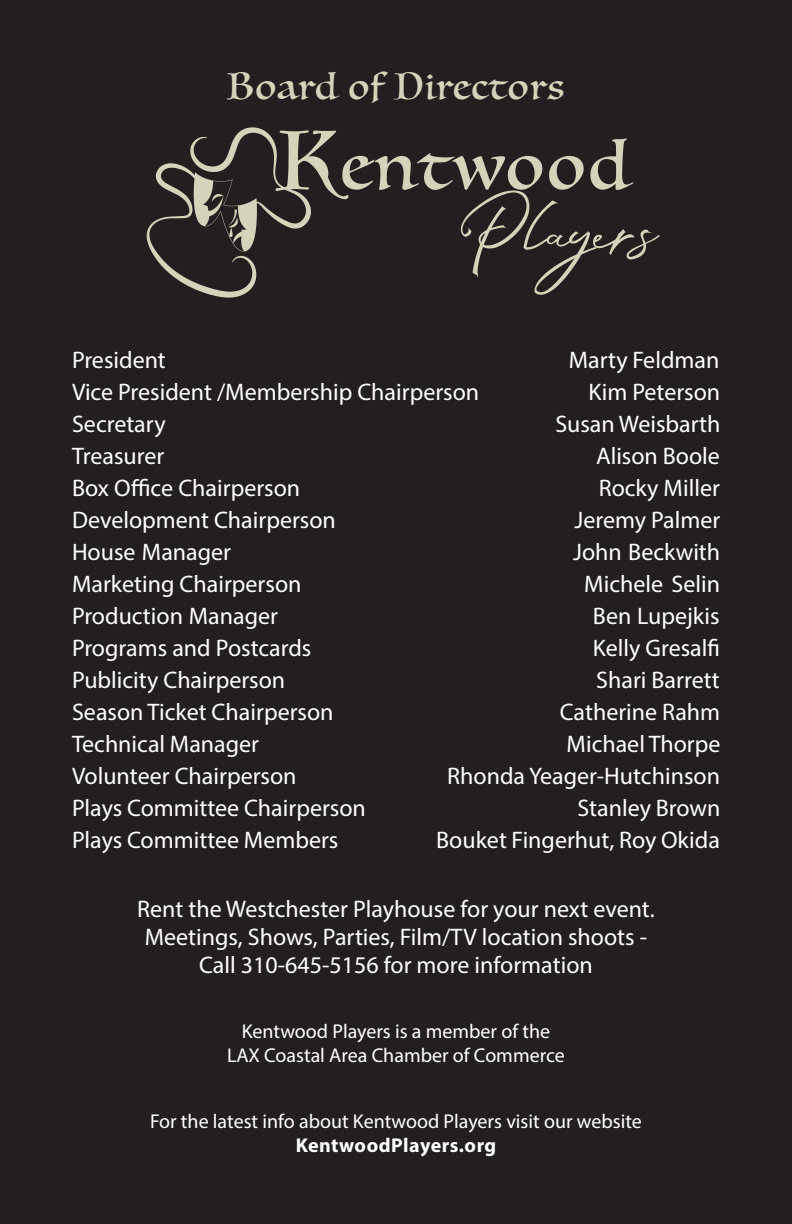
<style>
.page{position:relative;width:792px;height:1224px;background:#231f20}
.page>*{position:absolute;margin:0;border:0;box-sizing:border-box;transform-origin:0 0}
.t1{font:36px "Luminari";letter-spacing:.05em;color:#d6d3bb}
.t2{font:24px "Myriad Pro";color:#fff}
.t3{font:20px "Myriad Pro";color:#fff}
.t4{font:700 20px "Myriad Pro";letter-spacing:.025em;color:#fff}
</style>
<div class="page">
<img style="left:146px;top:127px;width:514px;height:171px">
<p class="t1" style="left:227px;top:56px;width:339px">Board of Directors</p>
<p class="t2" style="left:72px;top:345px;width:95px">President</p>
<p class="t2" style="left:569px;top:345px;width:152px">Marty Feldman</p>
<p class="t2" style="left:72px;top:377px;width:409px">Vice President /Membership Chairperson</p>
<p class="t2" style="left:589px;top:377px;width:133px">Kim Peterson</p>
<p class="t2" style="left:72px;top:409px;width:95px">Secretary</p>
<p class="t2" style="left:555px;top:409px;width:167px">Susan Weisbarth</p>
<p class="t2" style="left:72px;top:441px;width:94px">Treasurer</p>
<p class="t2" style="left:596px;top:441px;width:125px">Alison Boole</p>
<p class="t2" style="left:72px;top:473px;width:230px">Box Office Chairperson</p>
<p class="t2" style="left:599px;top:473px;width:123px">Rocky Miller</p>
<p class="t2" style="left:72px;top:505px;width:265px">Development Chairperson</p>
<p class="t2" style="left:575px;top:505px;width:147px">Jeremy Palmer</p>
<p class="t2" style="left:72px;top:537px;width:161px">House Manager</p>
<p class="t2" style="left:573px;top:537px;width:149px">John Beckwith</p>
<p class="t2" style="left:72px;top:569px;width:231px">Marketing Chairperson</p>
<p class="t2" style="left:584px;top:569px;width:137px">Michele Selin</p>
<p class="t2" style="left:72px;top:601px;width:208px">Production Manager</p>
<p class="t2" style="left:593px;top:601px;width:128px">Ben Lupejkis</p>
<p class="t2" style="left:72px;top:633px;width:241px">Programs and Postcards</p>
<p class="t2" style="left:593px;top:633px;width:129px">Kelly Gresalfi</p>
<p class="t2" style="left:72px;top:665px;width:215px">Publicity Chairperson</p>
<p class="t2" style="left:596px;top:665px;width:125px">Shari Barrett</p>
<p class="t2" style="left:72px;top:697px;width:263px">Season Ticket Chairperson</p>
<p class="t2" style="left:560px;top:697px;width:162px">Catherine Rahm</p>
<p class="t2" style="left:72px;top:729px;width:189px">Technical Manager</p>
<p class="t2" style="left:566px;top:729px;width:156px">Michael Thorpe</p>
<p class="t2" style="left:72px;top:761px;width:226px">Volunteer Chairperson</p>
<p class="t2" style="left:447px;top:761px;width:274px">Rhonda Yeager-Hutchinson</p>
<p class="t2" style="left:72px;top:793px;width:295px">Plays Committee Chairperson</p>
<p class="t2" style="left:577px;top:793px;width:144px">Stanley Brown</p>
<p class="t2" style="left:72px;top:825px;width:268px">Plays Committee Members</p>
<p class="t2" style="left:436px;top:825px;width:285px">Bouket Fingerhut, Roy Okida</p>
<p class="t2" style="left:137px;top:894px;width:519px">Rent the Westchester Playhouse for your next event.</p>
<p class="t2" style="left:145px;top:922px;width:504px">Meetings, Shows, Parties, Film/TV location shoots -</p>
<p class="t2" style="left:199px;top:950px;width:395px">Call 310-645-5156 for more information</p>
<p class="t3" style="left:242px;top:1019px;width:310px">Kentwood Players is a member of the</p>
<p class="t3" style="left:227px;top:1043px;width:339px">LAX Coastal Area Chamber of Commerce</p>
<p class="t3" style="left:150px;top:1109px;width:493px">For the latest info about Kentwood Players visit our website</p>
<p class="t4" style="left:296px;top:1132px;width:202px">KentwoodPlayers.org</p>
</div>
